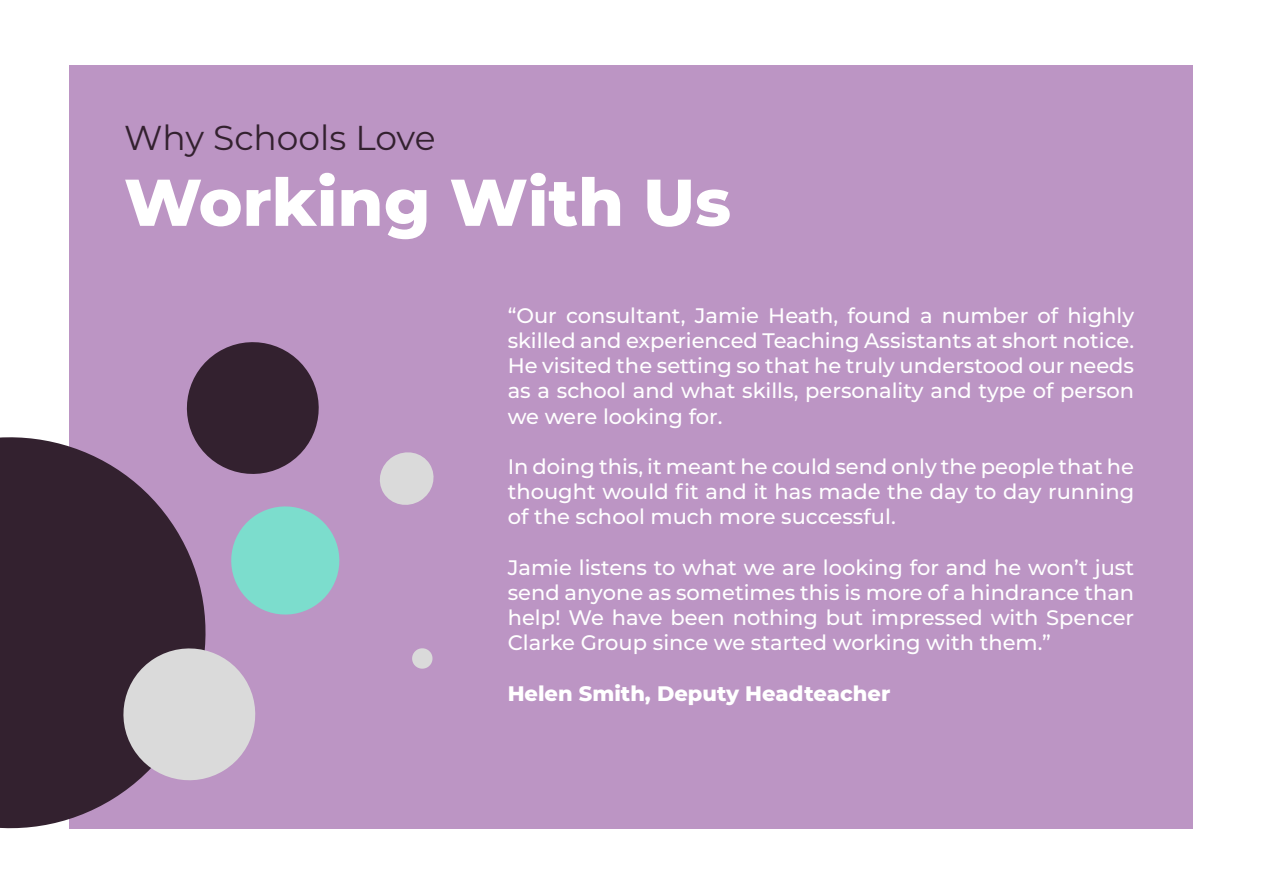
<style>
.page{position:relative;width:1263px;height:893px;background:#fff}
.page>*{position:absolute;margin:0;border:0;box-sizing:border-box;transform-origin:0 0}
.t1{font:800 66px "Montserrat";color:#fff}
.t2{font:34.5px "Montserrat";color:#33212f}
.t3{font:500 21px/25.2px "Montserrat";color:#fff;text-align:justify}
.t4{font:800 21px "Montserrat";color:#fff}
</style>
<div class="page">
<div style="left:70px;top:65px;width:1123px;height:763px;background:#bc95c4"></div>
<svg style="left:0;top:410px;width:233px;height:419px;fill:#33212f"></svg>
<svg style="left:114px;top:639px;width:142px;height:150px"></svg>
<svg style="left:224px;top:499px;width:116px;height:123px"></svg>
<svg style="left:379px;top:452px;width:55px;height:53px"></svg>
<svg style="left:412px;top:648px;width:21px;height:21px"></svg>
<svg style="left:178px;top:342px;width:141px;height:141px"></svg>
<h2 class="t2" style="left:124px;top:114px;width:313px">Why Schools Love</h2>
<h1 class="t1" style="left:124px;top:154px;width:609px">Working With Us</h1>
<p class="t3" style="left:508px;top:302px;width:628px">“Our consultant, Jamie Heath, found a number of highly skilled and experienced Teaching Assistants at short notice.<br>He visited the setting so that he truly understood our needs as a school and what skills, personality and type of person we were looking for.</p>
<p class="t3" style="left:508px;top:453px;width:628px">In doing this, it meant he could send only the people that he thought would fit and it has made the day to day running of the school much more successful.</p>
<p class="t3" style="left:508px;top:554px;width:628px">Jamie listens to what we are looking for and he won’t just send anyone as sometimes this is more of a hindrance than help! We have been nothing but impressed with Spencer Clarke Group since we started working with them.”</p>
<p class="t4" style="left:508px;top:678px;width:384px">Helen Smith, Deputy Headteacher</p>
</div>
